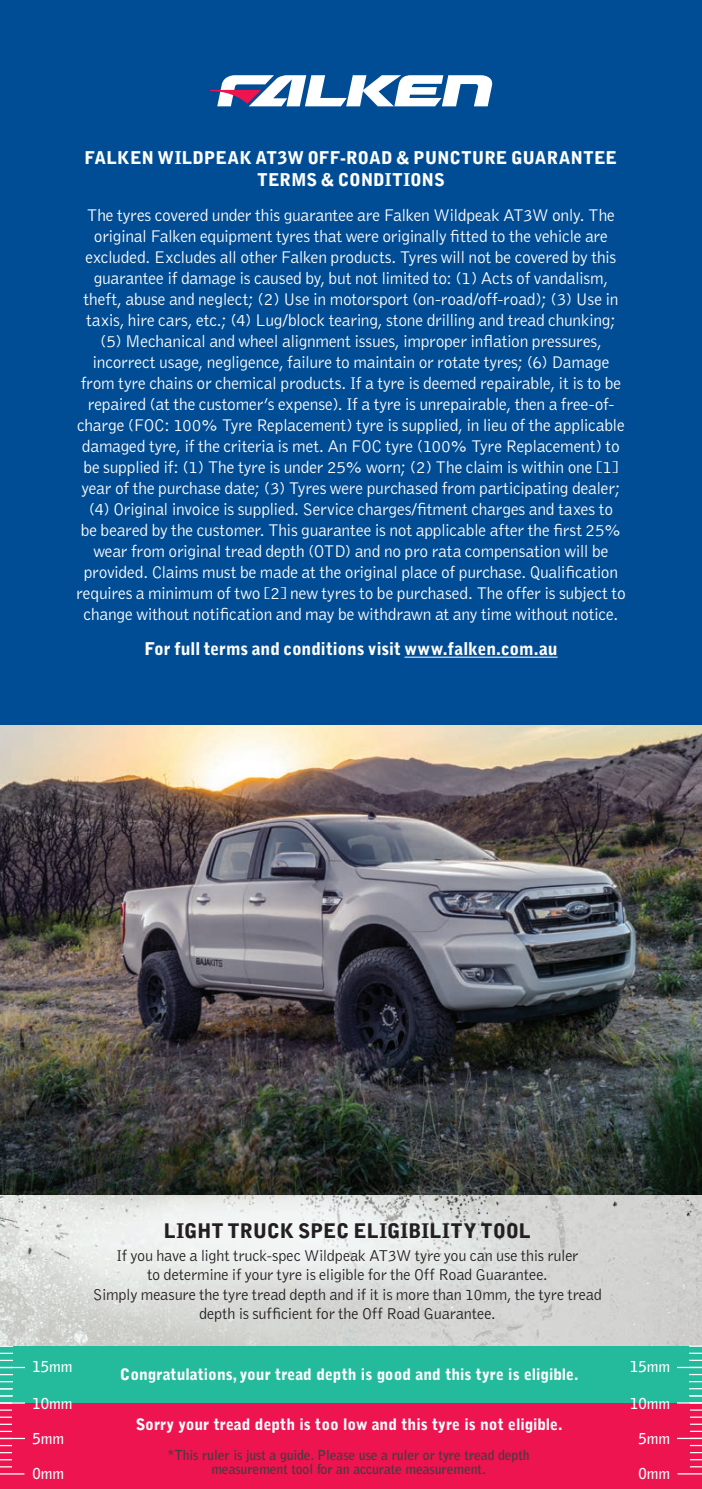
<style>
.page{position:relative;width:702px;height:1489px;background:#fff}
.page>*{position:absolute;margin:0;border:0;box-sizing:border-box;transform-origin:0 0}
.Copy{font:900 20px "Bell Gothic Std";letter-spacing:-.005em;color:#231f20}
.Copy-2{font:300 17.5px/21px "Bell Gothic Std";letter-spacing:-.015em;color:#fff;text-align:center}
.Copy-3{font:900 17.5px "Bell Gothic Std";letter-spacing:-.005em;color:#fff}
.Copy-4{font:300 16.25px/19.5px "Bell Gothic Std";letter-spacing:-.015em;color:#231f20;text-align:center}
.Copy-5{font:900 15.75px "Bell Gothic Std";color:#fff}
.Copy-6{font:700 15px "Bell Gothic Std";color:#fff}
.Copy-7{font:700 13.75px/13.2px "Bell Gothic Std";letter-spacing:-.01em;color:#3e3e3f;text-align:center}
</style>
<div class="page">
<img style="left:0;top:725px;width:702px;height:470px">
<div style="left:0;top:0;width:702px;height:725px;background:#014d95"></div>
<hr style="left:404px;top:656px;width:153px;height:1px;background:#fff">
<svg style="left:210px;top:75px;width:283px;height:31px"></svg>
<img style="left:0;top:1195px;width:702px;height:150px">
<div style="left:0;top:1345px;width:702px;height:128px;background:#24bb9d"></div>
<div style="left:0;top:1402px;width:702px;height:86px;background:#ed1450"></div>
<svg style="left:0;top:1352px;width:12px;height:1px"></svg>
<svg style="left:0;top:1359px;width:12px;height:1px"></svg>
<svg style="left:0;top:1381px;width:24px;height:93px"></svg>
<svg style="left:0;top:1345px;width:24px;height:1px"></svg>
<svg style="left:0;top:1366px;width:24px;height:1px"></svg>
<svg style="left:690px;top:1352px;width:12px;height:1px"></svg>
<svg style="left:690px;top:1359px;width:12px;height:1px"></svg>
<svg style="left:690px;top:1373px;width:12px;height:1px"></svg>
<svg style="left:677px;top:1381px;width:25px;height:93px"></svg>
<svg style="left:677px;top:1345px;width:25px;height:1px"></svg>
<svg style="left:677px;top:1366px;width:25px;height:1px"></svg>
<p class="Copy-3" style="left:85px;top:148px;width:534px">FALKEN WILDPEAK AT3W OFF-ROAD &amp; PUNCTURE GUARANTEE</p>
<p class="Copy-3" style="left:257px;top:169px;width:189px">TERMS &amp; CONDITIONS</p>
<p class="Copy-2" style="left:76px;top:205px;width:551px">The tyres covered under this guarantee are Falken Wildpeak AT3W only. The original Falken equipment tyres that were originally fitted to the vehicle are excluded. Excludes all other Falken products. Tyres will not be covered by this guarantee if damage is caused by, but not limited to: (1) Acts of vandalism, theft, abuse and neglect; (2) Use in motorsport (on-road/off-road); (3) Use in taxis, hire cars, etc.; (4) Lug/block tearing, stone drilling and tread chunking; (5) Mechanical and wheel alignment issues, improper inflation pressures, incorrect usage, negligence, failure to maintain or rotate tyres; (6) Damage from tyre chains or chemical products. If a tyre is deemed repairable, it is to be repaired (at the customer’s expense). If a tyre is unrepairable, then a free-of&shy;charge (FOC: 100% Tyre Replacement) tyre is supplied, in lieu of the applicable damaged tyre, if the criteria is met. An FOC tyre (100% Tyre Replacement) to be supplied if: (1) The tyre is under 25% worn; (2) The claim is within one [1] year of the purchase date; (3) Tyres were purchased from participating dealer; (4) Original invoice is supplied. Service charges/fitment charges and taxes to<br>be beared by the customer. This guarantee is not applicable after the first 25% wear from original tread depth (OTD) and no pro rata compensation will be provided. Claims must be made at the original place of purchase. Qualification requires a minimum of two [2] new tyres to be purchased. The offer is subject to change without notification and may be withdrawn at any time without notice.</p>
<p class="Copy-3" style="left:144px;top:639px;width:415px">For full terms and conditions visit www.falken.com.au</p>
<p class="Copy" style="left:164px;top:1218px;width:369px">LIGHT TRUCK SPEC ELIGIBILITY TOOL</p>
<p class="Copy-4" style="left:93px;top:1245px;width:510px">If you have a light truck-spec Wildpeak AT3W tyre you can use this ruler<br>to determine if your tyre is eligible for the Off Road Guarantee.<br>Simply measure the tyre tread depth and if it is more than 10mm, the tyre tread depth is sufficient for the Off Road Guarantee.</p>
<p class="Copy-6" style="left:33px;top:1357px;width:42px">15mm</p>
<p class="Copy-6" style="left:33px;top:1394px;width:42px">10mm</p>
<p class="Copy-6" style="left:33px;top:1429px;width:33px">5mm</p>
<p class="Copy-5" style="left:120px;top:1364px;width:460px">Congratulations, your tread depth is good and this tyre is eligible.</p>
<p class="Copy-5" style="left:136px;top:1414px;width:428px">Sorry your tread depth is too low and this tyre is not eligible.</p>
<p class="Copy-6" style="left:630px;top:1357px;width:42px">15mm</p>
<p class="Copy-6" style="left:630px;top:1394px;width:42px">10mm</p>
<p class="Copy-6" style="left:638px;top:1429px;width:33px">5mm</p>
<p class="Copy-7" style="left:167px;top:1448px;width:364px">*This ruler is just a guide. Please use a ruler or tyre tread depth measurement tool for an accurate measurement.</p>
<p class="Copy-6" style="left:33px;top:1464px;width:33px">0mm</p>
<p class="Copy-6" style="left:638px;top:1464px;width:33px">0mm</p>
</div>
